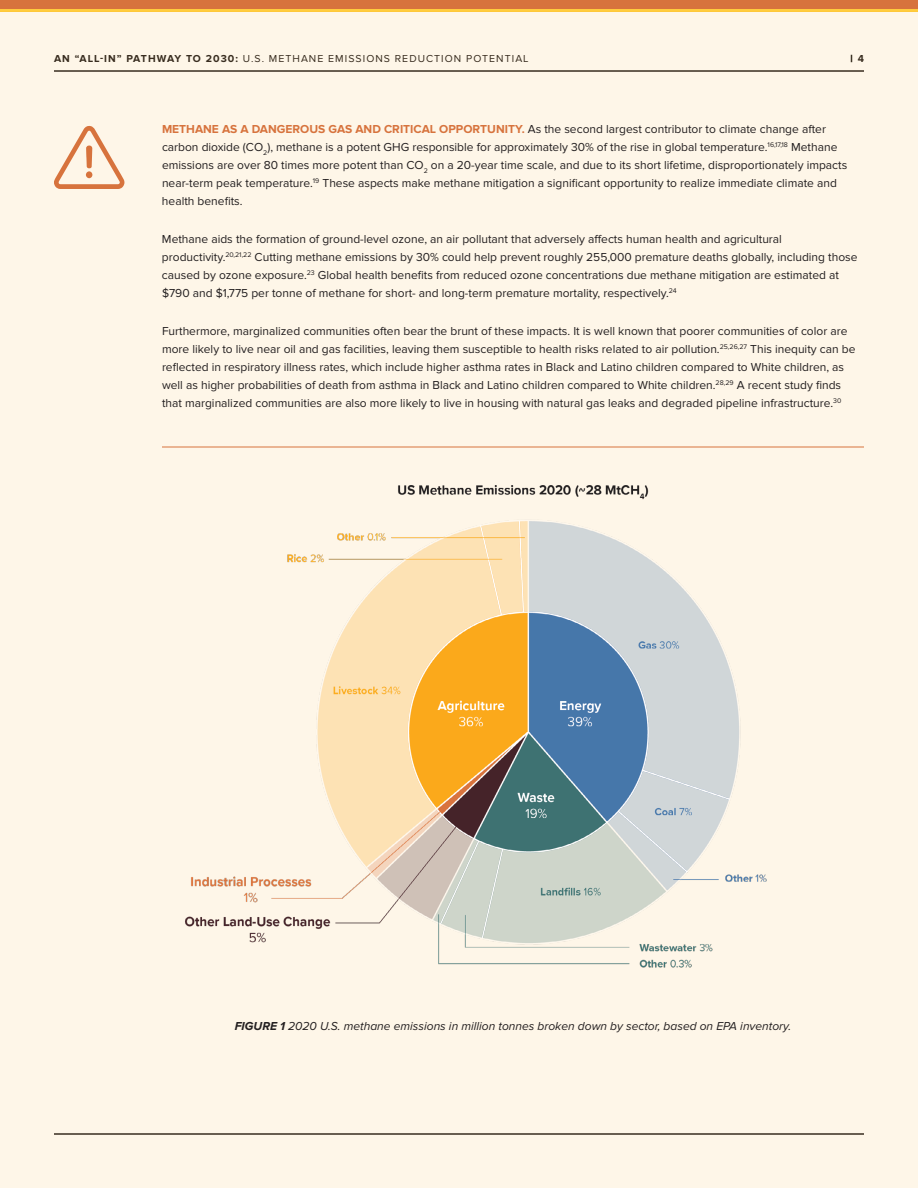
<style>
.page{position:relative;width:918px;height:1188px;background:#fff}
.page>*{position:absolute;margin:0;border:0;box-sizing:border-box;transform-origin:0 0}
.t1{font:12px/18px "Proxima Nova";color:#231f20}
.t2{font:italic 12px "Proxima Nova";color:#231f20}
.t3{font:10.5px "Proxima Nova";letter-spacing:.1em;color:#231f20}
.t4{font:900 10.5px "Proxima Nova";color:#000}
.s1{font-weight:700}
.s2{font-weight:700;color:#231f20}
.s3{font-weight:700;color:#d7733d}
</style>
<div class="page">
<div style="left:0;top:0;width:918px;height:9px;background:#d7733d"></div>
<hr style="left:0;top:9px;width:918px;height:3px;background:#ffcc3e">
<div style="left:0;top:12px;width:918px;height:1176px;background:#fef6e8"></div>
<hr style="left:162px;top:447px;width:702px;height:1px;background:#d7733d">
<svg style="left:54px;top:125px;width:71px;height:64px"></svg>
<div style="left:86px;top:171px;width:6px;height:7px;background:#d7733d;border-radius:50%"></div>
<img style="left:185px;top:485px;width:582px;height:483px">
<p class="t3" style="left:54px;top:53px;width:476px"><span class="s1">AN “ALL-IN” PATHWAY TO 2030:</span> U.S. METHANE EMISSIONS REDUCTION POTENTIAL</p>
<p class="t4" style="left:851px;top:53px;width:15px">| <span class="s2">4</span></p>
<p class="t1" style="left:162px;top:120px;width:687px"><span class="s3">METHANE AS A DANGEROUS GAS AND CRITICAL OPPORTUNITY.</span> As the second largest contributor to climate change after carbon dioxide (CO<sub>2</sub>), methane is a potent GHG responsible for approximately 30% of the rise in global temperature.<sup>16,17,18</sup> Methane emissions are over 80 times more potent than CO<sub>2</sub> on a 20-year time scale, and due to its short lifetime, disproportionately impacts near-term peak temperature.<sup>19</sup> These aspects make methane mitigation a significant opportunity to realize immediate climate and health benefits.</p>
<p class="t1" style="left:162px;top:230px;width:697px">Methane aids the formation of ground-level ozone, an air pollutant that adversely affects human health and agricultural productivity.<sup>20,21,22</sup> Cutting methane emissions by 30% could help prevent roughly 255,000 premature deaths globally, including those caused by ozone exposure.<sup>23</sup> Global health benefits from reduced ozone concentrations due methane mitigation are estimated at $790 and $1,775 per tonne of methane for short- and long-term premature mortality, respectively.<sup>24</sup></p>
<p class="t1" style="left:162px;top:323px;width:695px">Furthermore, marginalized communities often bear the brunt of these impacts. It is well known that poorer communities of color are more likely to live near oil and gas facilities, leaving them susceptible to health risks related to air pollution.<sup>25,26,27</sup> This inequity can be reflected in respiratory illness rates, which include higher asthma rates in Black and Latino children compared to White children, as well as higher probabilities of death from asthma in Black and Latino children compared to White children.<sup>28,29</sup> A recent study finds that marginalized communities are also more likely to live in housing with natural gas leaks and degraded pipeline infrastructure.<sup>30</sup></p>
<p class="t2" style="left:235px;top:1021px;width:558px"><span class="s1">FIGURE 1</span> 2020 U.S. methane emissions in million tonnes broken down by sector, based on EPA inventory.</p>
</div>
